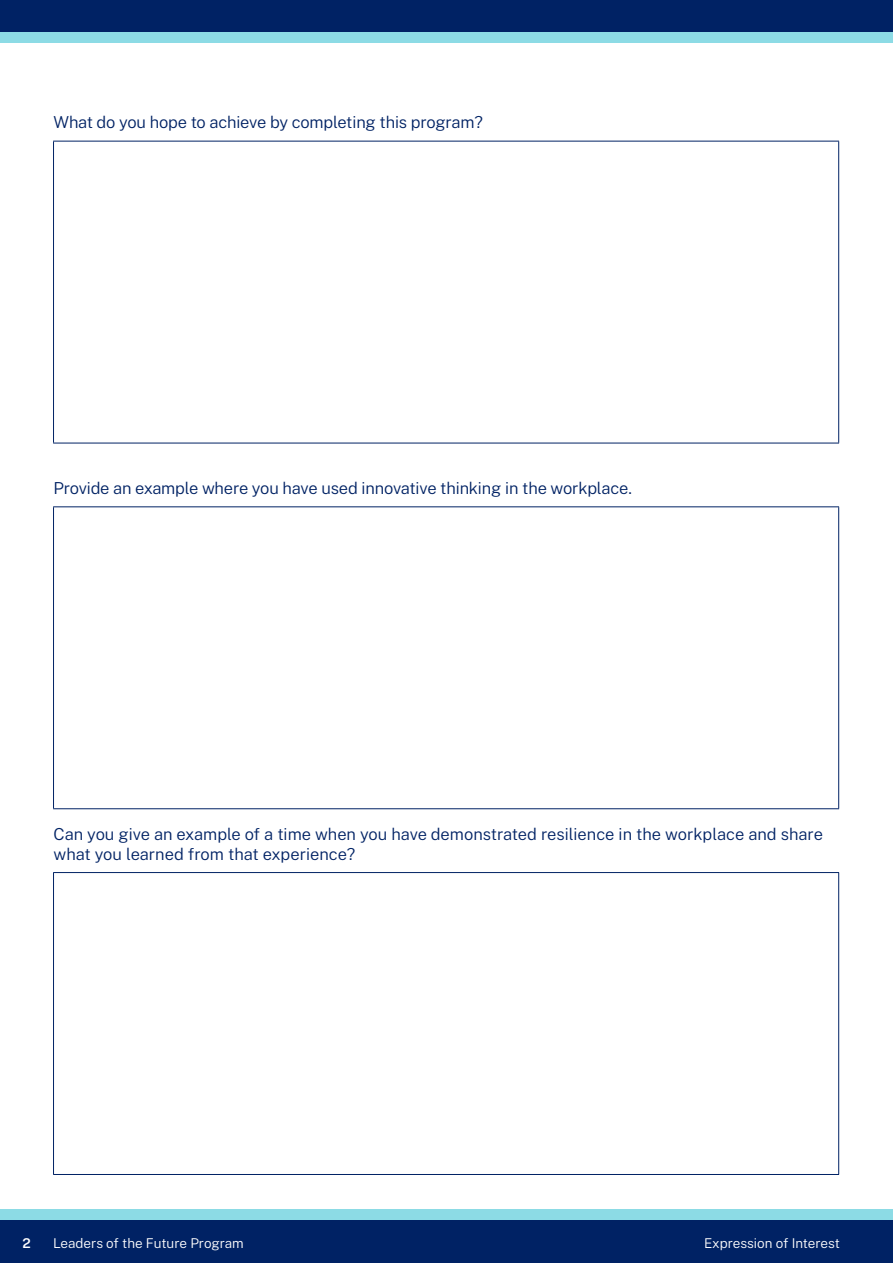
<style>
.page{position:relative;width:893px;height:1263px;background:#fff}
.page>*{position:absolute;margin:0;border:0;box-sizing:border-box;transform-origin:0 0}
.t1{font:300 16.5px/19.8px "Public Sans";letter-spacing:-.01em;color:#002264}
.t2{font:300 13.5px "Public Sans";color:#fff}
.t3{font:600 13.5px "Public Sans";color:#fff}
</style>
<div class="page">
<div style="left:0;top:1220px;width:893px;height:43px;background:#002264"></div>
<div style="left:0;top:1210px;width:893px;height:10px;background:#8cdbe5"></div>
<div style="left:0;top:0;width:893px;height:32px;background:#002264"></div>
<div style="left:0;top:32px;width:893px;height:11px;background:#8cdbe5"></div>
<hr style="left:838px;top:873px;width:1px;height:301px;background:#002264">
<hr style="left:53px;top:873px;width:1px;height:301px;background:#002264">
<hr style="left:53px;top:872px;width:786px;height:1px;background:#002264">
<hr style="left:53px;top:1174px;width:786px;height:1px;background:#002264">
<hr style="left:53px;top:141px;width:786px;height:1px;background:#002264">
<hr style="left:53px;top:141px;width:1px;height:302px;background:#002264">
<hr style="left:838px;top:141px;width:1px;height:302px;background:#002264">
<hr style="left:53px;top:443px;width:786px;height:1px;background:#002264">
<hr style="left:53px;top:506px;width:786px;height:1px;background:#002264">
<hr style="left:53px;top:507px;width:1px;height:301px;background:#002264">
<hr style="left:838px;top:507px;width:1px;height:301px;background:#002264">
<hr style="left:53px;top:808px;width:786px;height:1px;background:#002264">
<p class="t1" style="left:54px;top:112px;width:431px">What do you hope to achieve by completing this program?</p>
<p class="t1" style="left:54px;top:477px;width:580px">Provide an example where you have used innovative thinking in the workplace.</p>
<p class="t1" style="left:54px;top:823px;width:771px">Can you give an example of a time when you have demonstrated resilience in the workplace and share what you learned from that experience?</p>
<p class="t3" style="left:22px;top:1233px;width:10px">2</p>
<p class="t2" style="left:53px;top:1234px;width:192px">Leaders of the Future Program</p>
<p class="t2" style="left:704px;top:1234px;width:137px">Expression of Interest</p>
</div>
